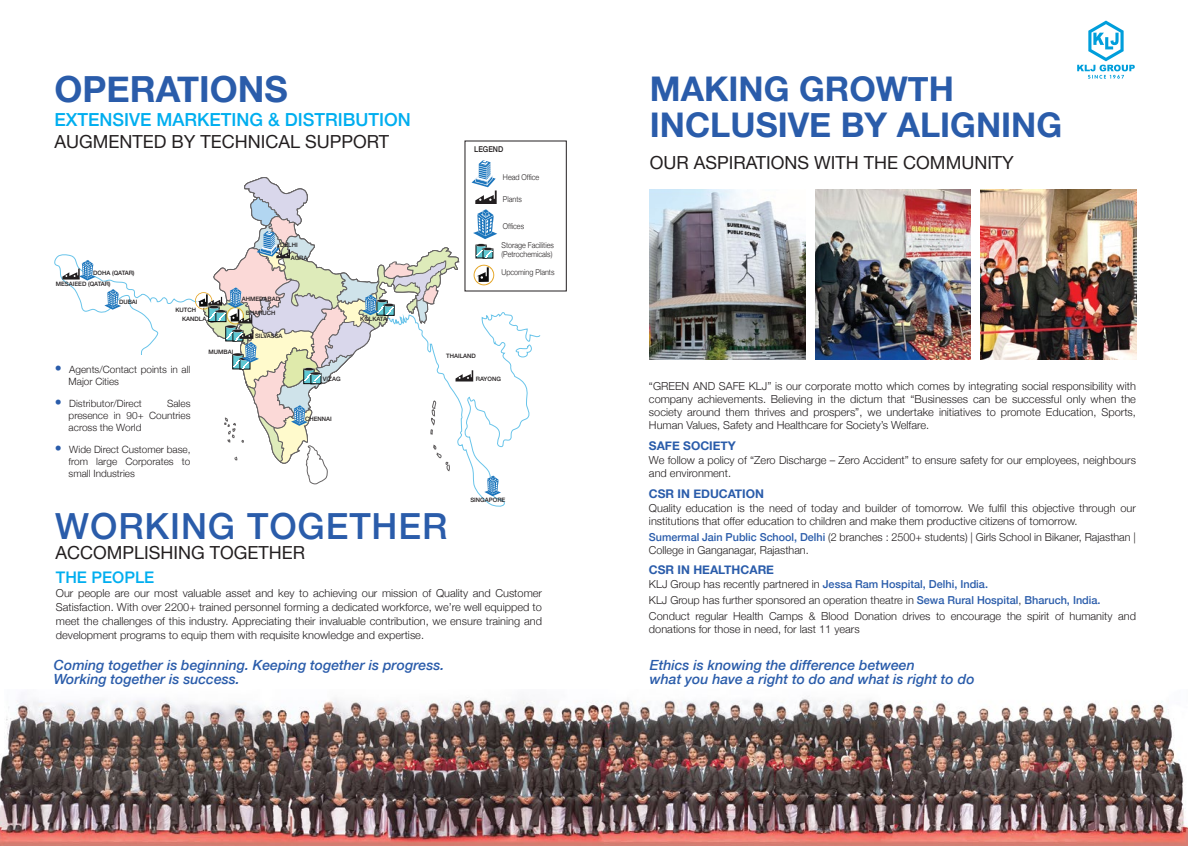
<style>
.page{position:relative;width:1188px;height:846px;background:#fff}
.page>*{position:absolute;margin:0;border:0;box-sizing:border-box;transform-origin:0 0}
.t1{font:500 36px "Helvetica Neue";letter-spacing:.025em;color:#2a5caa}
.t2{font:700 36px "Helvetica Neue";color:#2a5caa}
.t3{font:700 34px/36px "Helvetica Neue";color:#2a5caa}
.t4{font:18px "Helvetica Neue";color:#231f20}
.t5{font:500 18px "Helvetica Neue";color:#00aeef}
.t6{font:500 16px "Helvetica Neue";color:#00aeef}
.t7{font:italic 500 14px/14px "Helvetica Neue";color:#2a5caa}
.t8{font:700 12px "Helvetica Neue";color:#2a5caa}
.t9{font:300 11px/13px "Helvetica Neue";color:#231f20}
.t10{font:300 10px/12px "Helvetica Neue";color:#231f20;text-align:justify}
.t11{font:300 8px/9px "Helvetica Neue";color:#231f20;scale:.9 1}
.t12{font:500 8px "Helvetica Neue";color:#231f20;scale:.9 1}
.t13{font:500 6px/8.8px "Helvetica Neue";color:#231f20}
.s1{font-size:14px;color:#2a5caa}
.s2{font-weight:500;color:#2a5caa}
</style>
<div class="page">
<img style="left:981px;top:190px;width:156px;height:170px">
<img style="left:815px;top:190px;width:156px;height:170px">
<img style="left:0;top:698px;width:1188px;height:148px">
<div style="left:465px;top:141px;width:102px;height:150px;border:1px solid #231f20"></div>
<img style="left:650px;top:190px;width:155px;height:170px">
<svg style="left:55px;top:160px;width:485px;height:346px"></svg>
<svg style="left:1077px;top:21px;width:58px;height:58px"></svg>
<h1 class="t2" style="left:55px;top:61px;width:235px">OPERATIONS</h1>
<h3 class="t5" style="left:55px;top:105px;width:358px">EXTENSIVE MARKETING &amp; DISTRIBUTION</h3>
<h3 class="t4" style="left:55px;top:128px;width:336px">AUGMENTED BY TECHNICAL SUPPORT</h3>
<p class="t13" style="left:93px;top:268px;width:43px">DOHA (QATAR)</p>
<p class="t13" style="left:119px;top:297px;width:20px">DUBAI</p>
<p class="t13" style="left:56px;top:279px;width:56px">MESAIEED (QATAR)</p>
<p class="t13" style="left:291px;top:238px;width:18px;line-height:13px;text-indent:-11px">DELHI<br>AGRA</p>
<p class="t13" style="left:182px;top:305px;width:26px;text-indent:-7px">KUTCH<br>KANDLA</p>
<p class="t13" style="left:209px;top:347px;width:26px">MUMBAI</p>
<p class="t13" style="left:242px;top:294px;width:40px">AHMEDABAD</p>
<p class="t13" style="left:246px;top:308px;width:31px">BHARUCH</p>
<p class="t13" style="left:255px;top:331px;width:29px">SILVASSA</p>
<p class="t13" style="left:360px;top:314px;width:28px">KOLKATA</p>
<p class="t12" style="left:474px;top:142px;width:34px">LEGEND</p>
<p class="t11" style="left:503px;top:172px;width:42px">Head Office</p>
<p class="t11" style="left:503px;top:194px;width:23px">Plants</p>
<p class="t11" style="left:503px;top:221px;width:25px">Offices</p>
<p class="t11" style="left:501px;top:240px;width:60px">Storage Facilities (Petrochemicals)</p>
<p class="t11" style="left:501px;top:268px;width:60px">Upcoming Plants</p>
<p class="t13" style="left:446px;top:351px;width:31px">THAILAND</p>
<p class="t10" style="left:69px;top:363px;width:123px;text-indent:-14px"><span class="s1">•</span> Agents/Contact points in all<br>Major Cities</p>
<p class="t10" style="left:55px;top:397px;width:88px"><span class="s1">•</span> Distributor/Direct</p>
<p class="t10" style="left:69px;top:397px;width:123px;text-indent:98px">Sales presence in 90+ Countries across the World</p>
<p class="t10" style="left:69px;top:443px;width:123px;text-indent:-14px"><span class="s1">•</span> Wide Direct Customer base, from large Corporates to small Industries</p>
<p class="t13" style="left:323px;top:374px;width:19px">VIZAG</p>
<p class="t13" style="left:476px;top:374px;width:27px">RAYONG</p>
<p class="t13" style="left:305px;top:414px;width:28px">CHENNAI</p>
<p class="t13" style="left:470px;top:495px;width:37px">SINGAPORE</p>
<h1 class="t1" style="left:55px;top:497px;width:394px">WORKING TOGETHER</h1>
<h3 class="t4" style="left:56px;top:540px;width:251px">ACCOMPLISHING TOGETHER</h3>
<h3 class="t6" style="left:56px;top:565px;width:100px">THE PEOPLE</h3>
<p class="t9" style="left:56px;top:586px;width:488px;line-height:14px;text-align:justify">Our people are our most valuable asset and key to achieving our mission of Quality and Customer Satisfaction. With over 2200+ trained personnel forming a dedicated workforce, we’re well equipped to meet the challenges of this industry. Appreciating their invaluable contribution, we ensure training and development programs to equip them with requisite knowledge and expertise.</p>
<p class="t7" style="left:54px;top:657px;width:392px">Coming together is beginning. Keeping together is progress.<br>Working together is success.</p>
<h2 class="t3" style="left:650px;top:72px;width:414px">MAKING GROWTH<br>INCLUSIVE BY ALIGNING</h2>
<h3 class="t4" style="left:650px;top:149px;width:366px">OUR ASPIRATIONS WITH THE COMMUNITY</h3>
<p class="t9" style="left:649px;top:379px;width:489px;text-align:justify">“GREEN AND SAFE KLJ” is our corporate motto which comes by integrating social responsibility with company achievements. Believing in the dictum that “Businesses can be successful only when the society around them thrives and prospers”, we undertake initiatives to promote Education, Sports, Human Values, Safety and Healthcare for Society’s Welfare.</p>
<p class="t8" style="left:649px;top:437px;width:88px">SAFE SOCIETY</p>
<p class="t9" style="left:649px;top:453px;width:489px">We follow a policy of “Zero Discharge – Zero Accident” to ensure safety for our employees, neighbours and environment.</p>
<p class="t8" style="left:649px;top:485px;width:117px">CSR IN EDUCATION</p>
<p class="t9" style="left:649px;top:501px;width:488px">Quality education is the need of today and builder of tomorrow. We fulfil this objective through our institutions that offer education to children and make them productive citizens of tomorrow.</p>
<p class="t9" style="left:649px;top:530px;width:489px"><span class="s2">Sumermal Jain Public School, Delhi</span> (2 branches : 2500+ students) | Girls School in Bikaner, Rajasthan |<br>College in Ganganagar, Rajasthan.</p>
<p class="t8" style="left:649px;top:561px;width:127px">CSR IN HEALTHCARE</p>
<p class="t9" style="left:649px;top:576px;width:489px;line-height:16px">KLJ Group has recently partnered in <span class="s2">Jessa Ram Hospital, Delhi, India.<br></span>KLJ Group has further sponsored an operation theatre in <span class="s2">Sewa Rural Hospital</span>, <span class="s2">Bharuch, India.<br></span>Conduct regular Health Camps &amp; Blood Donation drives to encourage the spirit of humanity and</p>
<p class="t9" style="left:649px;top:622px;width:212px">donations for those in need, for last 11 years</p>
<p class="t7" style="left:650px;top:657px;width:326px">Ethics is knowing the difference between<br>what you have a right to do and what is right to do</p>
</div>
